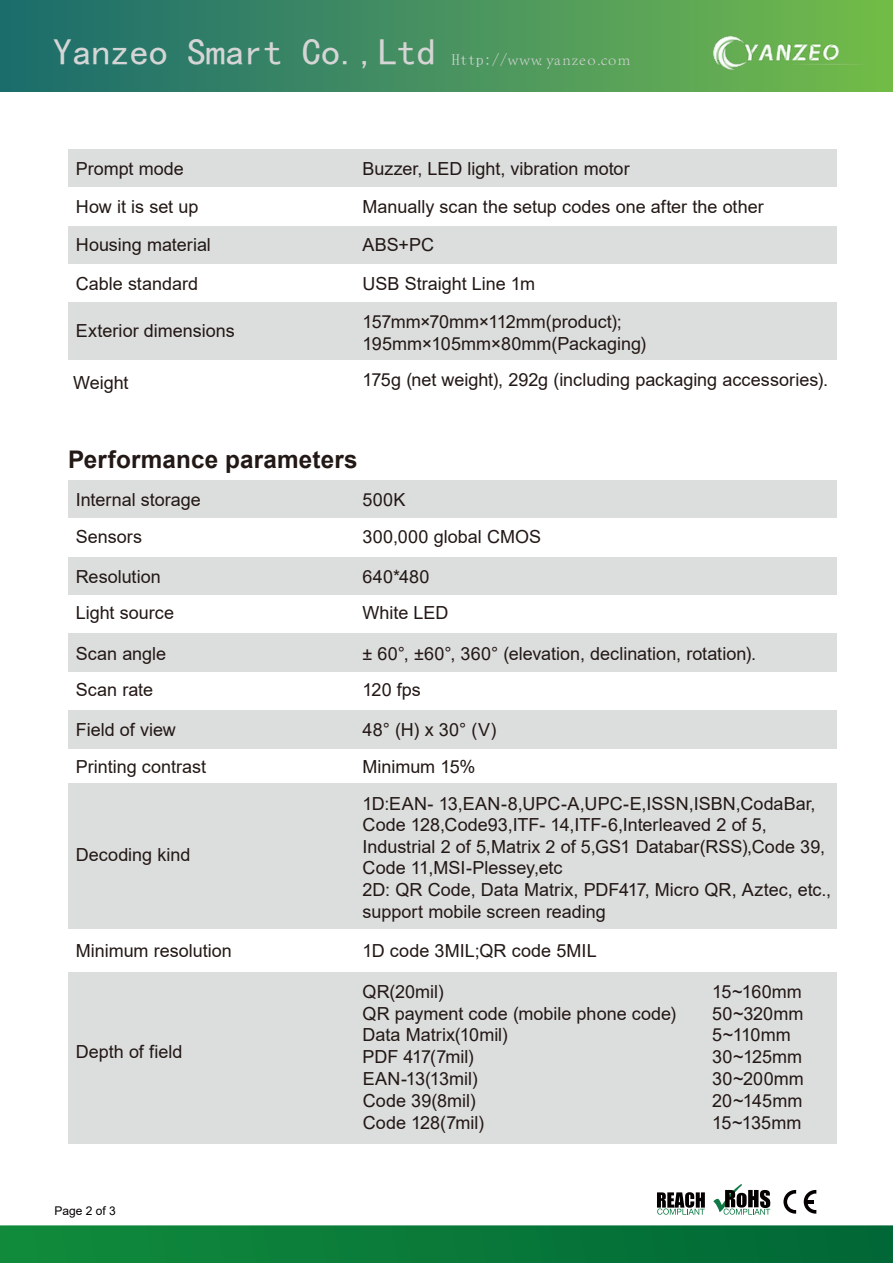
<style>
.page{position:relative;width:893px;height:1263px;background:#fff}
.page>*{position:absolute;margin:0;border:0;box-sizing:border-box;transform-origin:0 0}
.t1{font:37.35px "Sim Hei";color:#d5d5d5}
.t2{font:700 24.3px "Arial";letter-spacing:.005em;color:#221815}
.t3{font:18px/21.6px "Arial";color:#221815}
.t4{font:300 15.45px "Adobe Song Std";letter-spacing:.08em;color:#d5d5d5}
.t5{font:12px "Arial";color:#040000}
.s1{font-family:"Sim Sun";font-weight:400}
</style>
<div class="page">
<div style="left:68px;top:149px;width:768px;height:39px;background:#dcdddd"></div>
<div style="left:68px;top:226px;width:768px;height:38px;background:#dcdddd"></div>
<div style="left:68px;top:303px;width:768px;height:57px;background:#dcdddd"></div>
<div style="left:0;top:0;width:893px;height:92px;background:linear-gradient(to right,#1b6b6f,#74bb4c)"></div>
<img style="left:710px;top:33px;width:183px;height:39px">
<svg style="left:0;top:1225px;width:893px;height:38px;background:#0b7a3b"></svg>
<svg style="left:783px;top:1190px;width:13px;height:23px"></svg>
<svg style="left:804px;top:1190px;width:12px;height:23px"></svg>
<svg style="left:713px;top:1184px;width:57px;height:31px"></svg>
<svg style="left:657px;top:1192px;width:48px;height:23px"></svg>
<div style="left:68px;top:480px;width:768px;height:39px;background:#dcdddd"></div>
<div style="left:68px;top:557px;width:768px;height:38px;background:#dcdddd"></div>
<div style="left:68px;top:634px;width:768px;height:38px;background:#dcdddd"></div>
<div style="left:68px;top:710px;width:768px;height:39px;background:#dcdddd"></div>
<div style="left:68px;top:783px;width:768px;height:146px;background:#dcdddd"></div>
<div style="left:68px;top:972px;width:768px;height:172px;background:#dcdddd"></div>
<h1 class="t1" style="left:53px;top:33px;width:384px">Yanzeo Smart Co.,Ltd</h1>
<p class="t4" style="left:452px;top:51px;width:180px"><span class="s1">Http://</span>www. yanzeo.com</p>
<p class="t3" style="left:76px;top:149px;width:137px;line-height:38.4px">Prompt mode<br>How it is set up<br>Housing material<br>Cable standard</p>
<p class="t3" style="left:76px;top:320px;width:160px">Exterior dimensions</p>
<p class="t3" style="left:73px;top:371px;width:57px">Weight</p>
<p class="t3" style="left:362px;top:149px;width:403px;line-height:38.4px">Buzzer, LED light, vibration motor<br>Manually scan the setup codes one after the other<br>ABS+PC</p>
<p class="t3" style="left:363px;top:264px;width:261px;line-height:38.4px">USB Straight Line 1m<br>157mm×70mm×112mm(product);</p>
<p class="t3" style="left:363px;top:325px;width:467px;line-height:36px">195mm×105mm×80mm(Packaging)<br>175g (net weight), 292g (including packaging accessories).</p>
<h2 class="t2" style="left:68px;top:442px;width:291px">Performance parameters</h2>
<p class="t3" style="left:76px;top:488px;width:126px">Internal storage</p>
<p class="t3" style="left:76px;top:525px;width:68px">Sensors</p>
<p class="t3" style="left:76px;top:566px;width:86px">Resolution</p>
<p class="t3" style="left:76px;top:602px;width:100px">Light source</p>
<p class="t3" style="left:76px;top:642px;width:92px">Scan angle</p>
<p class="t3" style="left:76px;top:679px;width:79px">Scan rate</p>
<p class="t3" style="left:76px;top:719px;width:102px">Field of view</p>
<p class="t3" style="left:76px;top:755px;width:132px">Printing contrast</p>
<p class="t3" style="left:76px;top:844px;width:116px">Decoding kind</p>
<p class="t3" style="left:76px;top:940px;width:158px">Minimum resolution</p>
<p class="t3" style="left:76px;top:1040px;width:108px">Depth of field</p>
<p class="t5" style="left:55px;top:1202px;width:63px">Page 2 of 3</p>
<p class="t3" style="left:363px;top:481px;width:180px;line-height:36.9px">500K<br>300,000 global CMOS</p>
<p class="t3" style="left:363px;top:566px;width:68px">640*480</p>
<p class="t3" style="left:363px;top:602px;width:87px">White LED</p>
<p class="t3" style="left:363px;top:642px;width:395px">± 60°, ±60°, 360° (elevation, declination, rotation).</p>
<p class="t3" style="left:363px;top:679px;width:60px">120 fps</p>
<p class="t3" style="left:363px;top:719px;width:135px">48° (H) x 30° (V)</p>
<p class="t3" style="left:363px;top:748px;width:454px;line-height:37px">Minimum 15%<br>1D:EAN- 13,EAN-8,UPC-A,UPC-E,ISSN,ISBN,CodaBar,</p>
<p class="t3" style="left:363px;top:814px;width:470px">Code 128,Code93,ITF- 14,ITF-6,Interleaved 2 of 5, Industrial 2 of 5,Matrix 2 of 5,GS1 Databar(RSS),Code 39, Code 11,MSI-Plessey,etc<br>2D: QR Code, Data Matrix, PDF417, Micro QR, Aztec, etc., support mobile screen reading</p>
<p class="t3" style="left:363px;top:940px;width:236px">1D code 3MIL;QR code 5MIL</p>
<p class="t3" style="left:363px;top:981px;width:315px">QR(20mil)<br>QR payment code (mobile phone code)<br>Data Matrix(10mil)<br>PDF 417(7mil)</p>
<p class="t3" style="left:712px;top:981px;width:93px">15~160mm<br>50~320mm<br>5~110mm<br>30~125mm</p>
<p class="t3" style="left:363px;top:1068px;width:123px">EAN-13(13mil)<br>Code 39(8mil)<br>Code 128(7mil)</p>
<p class="t3" style="left:712px;top:1068px;width:93px;text-align:justify">30~200mm 20~145mm 15~135mm</p>
</div>
